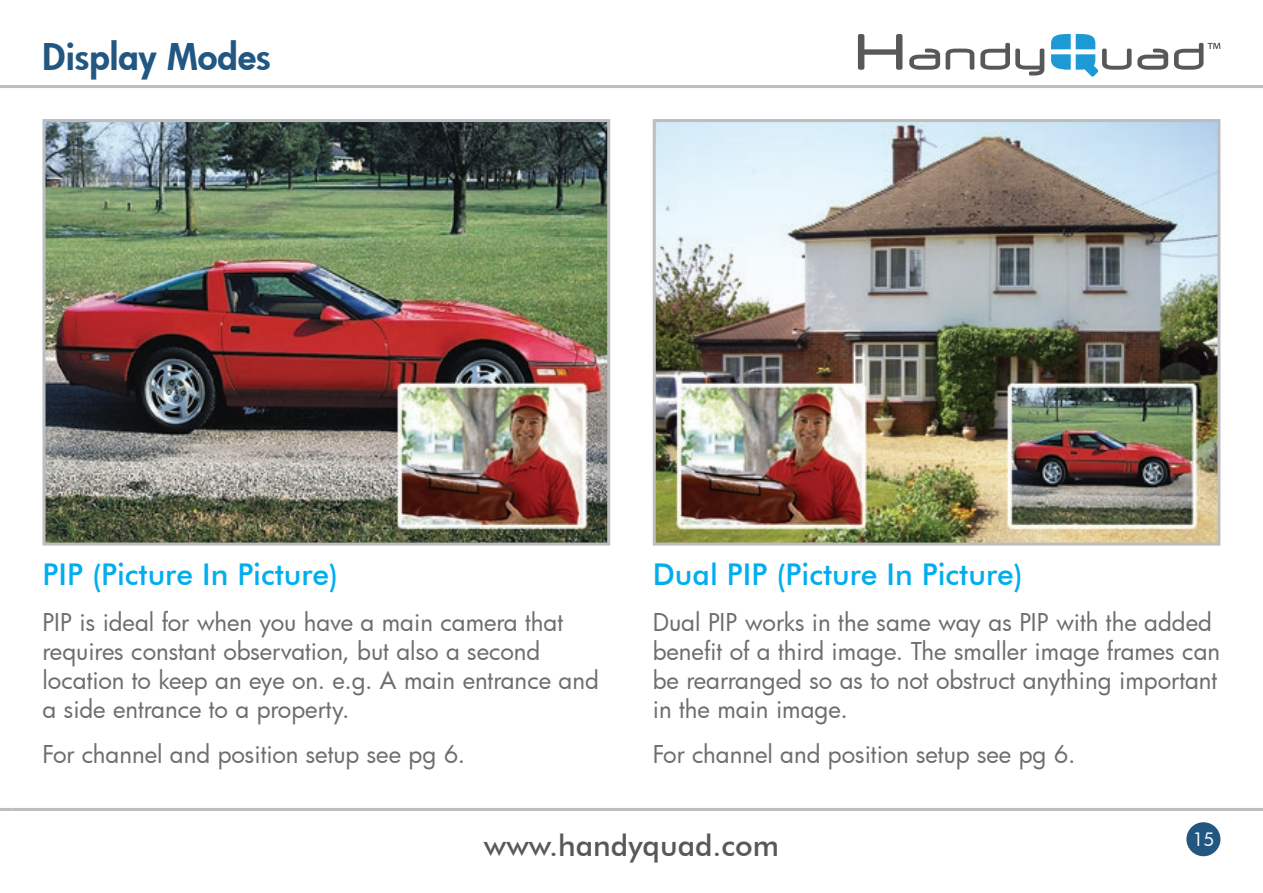
<style>
.page{position:relative;width:1263px;height:893px;background:#fff}
.page>*{position:absolute;margin:0;border:0;box-sizing:border-box;transform-origin:0 0}
.t1{font:800 36px "Futura";color:#225782}
.t2{font:500 30px "Futura BT";color:#00aeef}
.t3{font:500 30px "Futura BT";color:#57585a}
.t4{font:24px/28.8px "Futura";color:#6c6d70}
.t5{font:18px "Futura";color:#fff}
</style>
<div class="page">
<hr style="left:0;top:85px;width:1263px;height:3px;background:#bcbdc0">
<div style="left:1186px;top:822px;width:34px;height:34px;background:#225782;border-radius:50%"></div>
<hr style="left:13px;top:808px;width:1250px;height:3px;background:#bcbdc0">
<svg style="left:0;top:808px;width:13px;height:3px"></svg>
<svg style="left:858px;top:34px;width:44px;height:36px"></svg>
<svg style="left:909px;top:49px;width:65px;height:21px"></svg>
<svg style="left:980px;top:43px;width:64px;height:33px"></svg>
<svg style="left:1137px;top:49px;width:31px;height:21px"></svg>
<svg style="left:1051px;top:34px;width:80px;height:43px"></svg>
<svg style="left:1174px;top:43px;width:46px;height:27px"></svg>
<img style="left:47px;top:123px;width:559px;height:419px">
<div style="left:43px;top:119px;width:567px;height:427px;border:3px solid #bcbdc0"></div>
<img style="left:657px;top:123px;width:559px;height:419px">
<div style="left:653px;top:119px;width:567px;height:427px;border:3px solid #bcbdc0"></div>
<h1 class="t1" style="left:43px;top:32px;width:230px">Display Modes</h1>
<p class="t2" style="left:43px;top:556px;width:297px">PIP (Picture In Picture)</p>
<p class="t4" style="left:43px;top:607px;width:558px">PIP is ideal for when you have a main camera that requires constant observation, but also a second location to keep an eye on. e.g. A main entrance and a side entrance to a property.</p>
<p class="t4" style="left:43px;top:740px;width:424px">For channel and position setup see pg 6.</p>
<p class="t2" style="left:653px;top:556px;width:372px">Dual PIP (Picture In Picture)</p>
<p class="t4" style="left:653px;top:607px;width:569px">Dual PIP works in the same way as PIP with the added benefit of a third image. The smaller image frames can be rearranged so as to not obstruct anything important in the main image.</p>
<p class="t4" style="left:653px;top:740px;width:424px">For channel and position setup see pg 6.</p>
<p class="t3" style="left:484px;top:827px;width:297px">www.handyquad.com</p>
<p class="t5" style="left:1192px;top:827px;width:24px">15</p>
</div>
